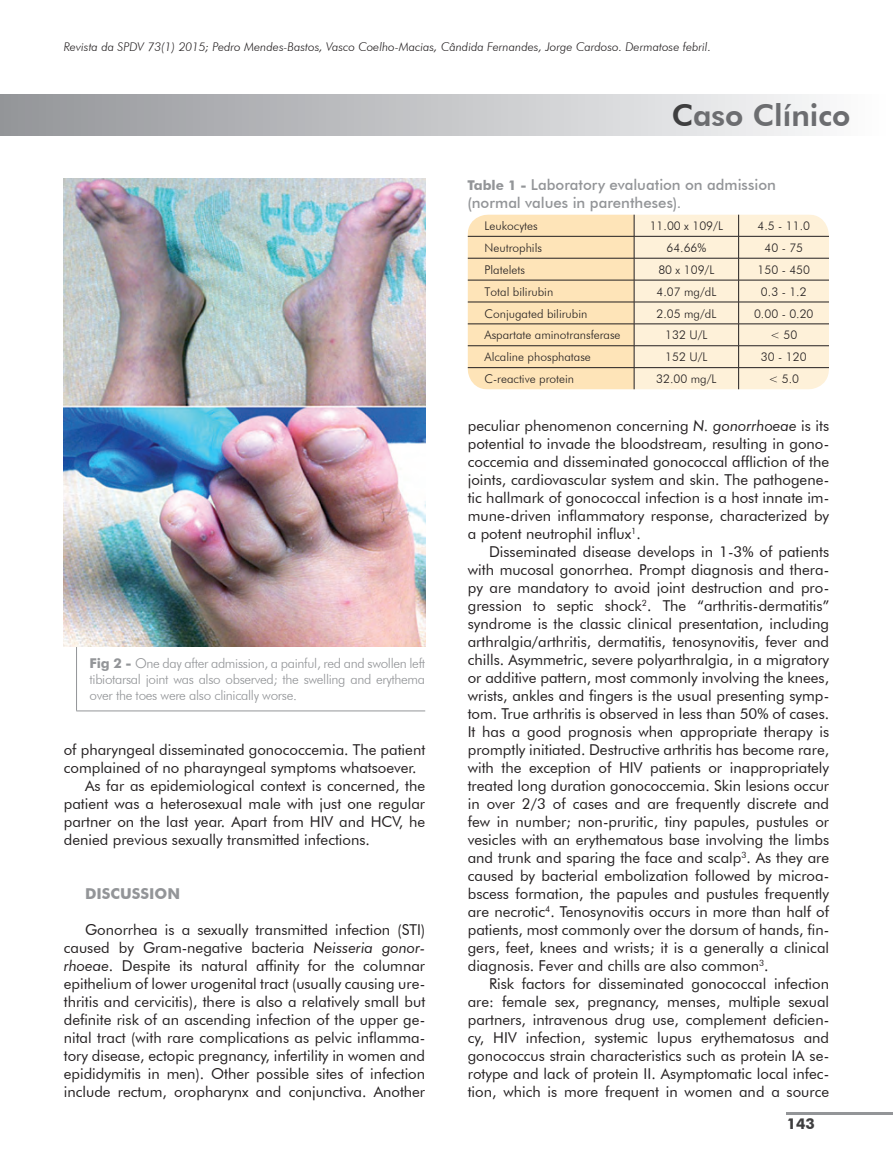
<style>
.page{position:relative;width:893px;height:1170px;background:#fff}
.page>*{position:absolute;margin:0;border:0;box-sizing:border-box;transform-origin:0 0}
.t1{font:800 30px "Futura BT";color:#6c6d70}
.t2{font:15px/18px "Futura BT";color:#231f20;text-align:justify}
.t3{font:500 15px/18px "Futura BT";color:#939598}
.t4{font:700 15px "Futura BT";color:#939598}
.t5{font:700 15px "Futura BT";color:#3e3e3f}
.t6{font:300 13.5px/16.2px "Futura BT";letter-spacing:-.025em;color:#939598;text-align:justify}
.t7{font:300 12px "Futura BT";color:#231f20}
.t8{font:italic 300 12px "Futura BT";color:#231f20}
.s1{color:#3e3e3f}
.s2{font-weight:700}
.s3{font-style:italic}
.s4{font-weight:700;font-size:13.5px}
</style>
<div class="page">
<div style="left:0;top:94px;width:893px;height:41px;background:linear-gradient(to right,#939498,#fdfdfe)"></div>
<hr style="left:787px;top:1111px;width:106px;height:3px;background:#939598">
<hr style="left:76px;top:647px;width:1px;height:63px;background:#939598">
<hr style="left:76px;top:710px;width:349px;height:1px;background:#939598">
<img style="left:64px;top:179px;width:361px;height:468px">
<svg style="left:468px;top:214px;width:361px;height:175px;background:#f4e1c2"></svg>
<p class="t8" style="left:64px;top:39px;width:649px">Revista da SPDV 73(1) 2015; Pedro Mendes-Bastos, Vasco Coelho-Macias, Cândida Fernandes, Jorge Cardoso. Dermatose febril.</p>
<h1 class="t1" style="left:672px;top:97px;width:180px"><span class="s1">C</span>aso Clínico</h1>
<p class="t6" style="left:90px;top:654px;width:337px"><span class="s2">Fig 2 -</span> One day after admission, a painful, red and swollen left tibiotarsal joint was also observed; the swelling and erythema over the toes were also clinically worse.</p>
<p class="t2" style="left:64px;top:740px;width:363px">of pharyngeal disseminated gonococcemia. The patient</p>
<p class="t2" style="left:64px;top:758px;width:354px">complained of no pharayngeal symptoms whatsoever.</p>
<p class="t2" style="left:85px;top:776px;width:342px">As far as epidemiological context is concerned, the</p>
<p class="t2" style="left:64px;top:794px;width:363px">patient was a heterosexual male with just one regular</p>
<p class="t2" style="left:64px;top:812px;width:363px">partner on the last year. Apart from HIV and HCV, he</p>
<p class="t2" style="left:64px;top:830px;width:308px">denied previous sexually transmitted infections.</p>
<p class="t4" style="left:85px;top:884px;width:97px">DISCUSSION</p>
<p class="t2" style="left:64px;top:920px;width:363px;text-indent:21px">Gonorrhea is a sexually transmitted infection (STI) caused by Gram-negative bacteria <span class="s3">Neisseria gonor&shy;rhoeae</span>. Despite its natural affinity for the columnar epithelium of lower urogenital tract (usually causing ure&shy;thritis and cervicitis), there is also a relatively small but definite risk of an ascending infection of the upper ge&shy;nital tract (with rare complications as pelvic inflamma&shy;tory disease, ectopic pregnancy, infertility in women and epididymitis in men). Other possible sites of infection include rectum, oropharynx and conjunctiva. Another</p>
<p class="t3" style="left:468px;top:176px;width:310px"><span class="s4">Table 1 -</span> Laboratory evaluation on admission (normal values in parentheses).</p>
<p class="t7" style="left:485px;top:218px;width:55px">Leukocytes</p>
<p class="t7" style="left:650px;top:218px;width:75px">11.00 x 109/L</p>
<p class="t7" style="left:757px;top:218px;width:54px">4.5 - 11.0</p>
<p class="t7" style="left:485px;top:240px;width:59px">Neutrophils</p>
<p class="t7" style="left:666px;top:240px;width:41px">64.66%</p>
<p class="t7" style="left:764px;top:240px;width:40px">40 - 75</p>
<p class="t7" style="left:485px;top:262px;width:42px">Platelets</p>
<p class="t7" style="left:658px;top:262px;width:57px">80 x 109/L</p>
<p class="t7" style="left:757px;top:262px;width:54px">150 - 450</p>
<p class="t7" style="left:485px;top:284px;width:70px">Total bilirubin</p>
<p class="t7" style="left:656px;top:284px;width:61px">4.07 mg/dL</p>
<p class="t7" style="left:761px;top:284px;width:47px">0.3 - 1.2</p>
<p class="t7" style="left:485px;top:306px;width:104px">Conjugated bilirubin</p>
<p class="t7" style="left:656px;top:306px;width:61px">2.05 mg/dL</p>
<p class="t7" style="left:754px;top:306px;width:61px">0.00 - 0.20</p>
<p class="t7" style="left:485px;top:328px;width:138px">Aspartate aminotransferase</p>
<p class="t7" style="left:665px;top:328px;width:44px">132 U/L</p>
<p class="t7" style="left:770px;top:328px;width:29px">&lt; 50</p>
<p class="t7" style="left:485px;top:350px;width:108px">Alcaline phosphatase</p>
<p class="t7" style="left:665px;top:350px;width:44px">152 U/L</p>
<p class="t7" style="left:761px;top:350px;width:47px">30 - 120</p>
<p class="t7" style="left:485px;top:371px;width:91px">C-reactive protein</p>
<p class="t7" style="left:656px;top:371px;width:62px">32.00 mg/L</p>
<p class="t7" style="left:768px;top:371px;width:32px">&lt; 5.0</p>
<p class="t2" style="left:468px;top:416px;width:363px">peculiar phenomenon concerning <span class="s3">N. gonorrhoeae</span> is its potential to invade the bloodstream, resulting in gono&shy;coccemia and disseminated gonococcal affliction of the joints, cardiovascular system and skin. The pathogene&shy;tic hallmark of gonococcal infection is a host innate im&shy;mune-driven inflammatory response, characterized by a potent neutrophil influx<sup>1</sup>.</p>
<p class="t2" style="left:468px;top:542px;width:363px;text-indent:21px">Disseminated disease develops in 1-3% of patients with mucosal gonorrhea. Prompt diagnosis and thera&shy;py are mandatory to avoid joint destruction and pro&shy;gression to septic shock<sup>2</sup>. The “arthritis-dermatitis” syndrome is the classic clinical presentation, including arthralgia/arthritis, dermatitis, tenosynovitis, fever and chills. Asymmetric, severe polyarthralgia, in a migratory or additive pattern, most commonly involving the knees, wrists, ankles and fingers is the usual presenting symp&shy;tom. True arthritis is observed in less than 50% of cases.<br>It has a good prognosis when appropriate therapy is promptly initiated. Destructive arthritis has become rare, with the exception of HIV patients or inappropriately treated long duration gonococcemia. Skin lesions occur in over 2/3 of cases and are frequently discrete and few in number; non-pruritic, tiny papules, pustules or vesicles with an erythematous base involving the limbs and trunk and sparing the face and scalp<sup>3</sup>. As they are caused by bacterial embolization followed by microa&shy;bscess formation, the papules and pustules frequently are necrotic<sup>4</sup>. Tenosynovitis occurs in more than half of patients, most commonly over the dorsum of hands, fin&shy;gers, feet, knees and wrists; it is a generally a clinical diagnosis. Fever and chills are also common<sup>3</sup>.</p>
<p class="t2" style="left:468px;top:974px;width:363px;text-indent:21px">Risk factors for disseminated gonococcal infection are: female sex, pregnancy, menses, multiple sexual partners, intravenous drug use, complement deficien&shy;cy, HIV infection, systemic lupus erythematosus and gonococcus strain characteristics such as protein IA se&shy;rotype and lack of protein II. Asymptomatic local infec&shy;tion, which is more frequent in women and a source</p>
<p class="t5" style="left:787px;top:1114px;width:30px">143</p>
</div>
